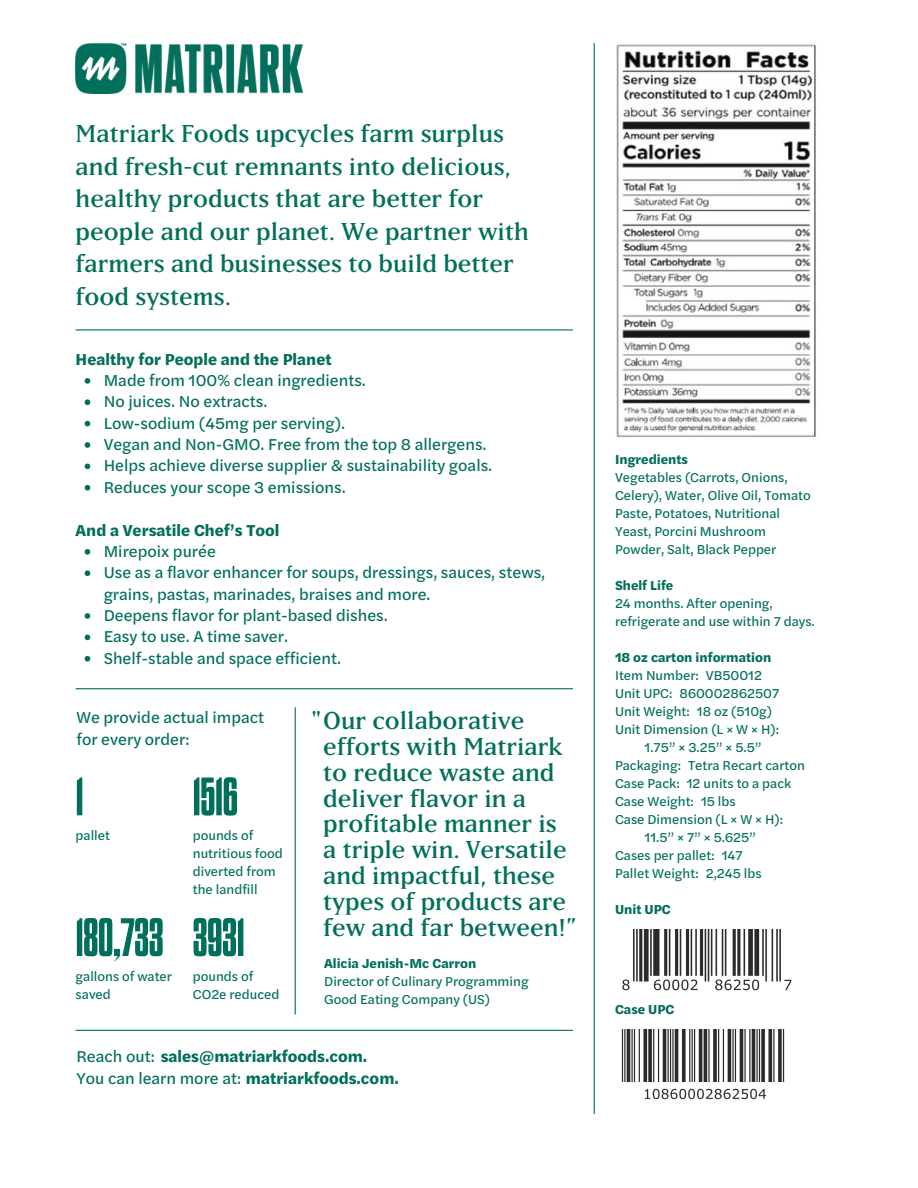
<style>
.page{position:relative;width:918px;height:1188px;background:#fff}
.page>*{position:absolute;margin:0;border:0;box-sizing:border-box;transform-origin:0 0}
.t1{font:700 expanded 54px "Dharma Gothic M";color:#006f5b}
.t2{font:24px/25.8px "Matrix 107";color:#006f5b}
.t3{font:16.5px/21.3px "Halyard Text";color:#006f5b}
.t4{font:700 16.5px "Halyard Text";color:#006f5b}
.t5{font:13.5px/18px "Halyard Text";color:#006f5b}
.t6{font:700 13.5px "Halyard Text";color:#006f5b}
.s1{font-weight:400}
.s2{font-weight:700}
</style>
<div class="page">
<img style="left:76px;top:43px;width:227px;height:51px">
<hr style="left:76px;top:329px;width:497px;height:2px;background:#006f5b">
<hr style="left:76px;top:688px;width:497px;height:1px;background:#006f5b">
<hr style="left:76px;top:1030px;width:497px;height:1px;background:#006f5b">
<hr style="left:594px;top:43px;width:1px;height:1071px;background:#006f5b">
<hr style="left:295px;top:707px;width:1px;height:307px;background:#006f5b">
<img style="left:616px;top:44px;width:200px;height:394px">
<img style="left:622px;top:930px;width:170px;height:61px">
<img style="left:621px;top:1030px;width:164px;height:52px">
<img style="left:644px;top:1088px;width:123px;height:12px">
<svg style="left:85px;top:378px;width:5px;height:6px"></svg>
<svg style="left:85px;top:399px;width:5px;height:6px"></svg>
<svg style="left:85px;top:421px;width:5px;height:5px"></svg>
<svg style="left:85px;top:442px;width:5px;height:6px"></svg>
<svg style="left:85px;top:464px;width:5px;height:5px"></svg>
<svg style="left:85px;top:485px;width:5px;height:6px"></svg>
<svg style="left:85px;top:549px;width:5px;height:6px"></svg>
<svg style="left:85px;top:570px;width:5px;height:6px"></svg>
<svg style="left:85px;top:613px;width:5px;height:6px"></svg>
<svg style="left:85px;top:635px;width:5px;height:5px"></svg>
<svg style="left:85px;top:656px;width:5px;height:6px"></svg>
<p class="t2" style="left:76px;top:120px;width:430px">Matriark Foods upcycles farm surplus</p>
<p class="t2" style="left:76px;top:149px;width:455px;line-height:32.7px">and fresh-cut remnants into delicious, healthy products that are better for people and our planet. We partner with farmers and businesses to build better food systems.</p>
<p class="t4" style="left:76px;top:347px;width:258px">Healthy for People and the Planet</p>
<p class="t3" style="left:104px;top:369px;width:264px">Made from 100% clean ingredients.</p>
<p class="t3" style="left:104px;top:390px;width:165px">No juices. No extracts.</p>
<p class="t3" style="left:104px;top:412px;width:243px">Low-sodium (45mg per serving).</p>
<p class="t3" style="left:104px;top:433px;width:384px">Vegan and Non-GMO. Free from the top 8 allergens.</p>
<p class="t3" style="left:104px;top:455px;width:390px">Helps achieve diverse supplier &amp; sustainability goals.</p>
<p class="t3" style="left:104px;top:476px;width:244px">Reduces your scope 3 emissions.</p>
<p class="t4" style="left:76px;top:518px;width:205px">And a Versatile Chef’s Tool</p>
<p class="t3" style="left:104px;top:540px;width:114px">Mirepoix purée</p>
<p class="t3" style="left:104px;top:561px;width:443px">Use as a flavor enhancer for soups, dressings, sauces, stews, grains, pastas, marinades, braises and more.</p>
<p class="t3" style="left:104px;top:604px;width:286px">Deepens flavor for plant-based dishes.</p>
<p class="t3" style="left:104px;top:626px;width:186px">Easy to use. A time saver.</p>
<p class="t3" style="left:104px;top:647px;width:239px">Shelf-stable and space efficient.</p>
<p class="t3" style="left:76px;top:707px;width:189px">We provide actual impact</p>
<p class="t3" style="left:76px;top:728px;width:115px">for every order:</p>
<p class="t1" style="left:76px;top:772px;width:9px">1</p>
<p class="t5" style="left:76px;top:826px;width:36px">pallet</p>
<p class="t1" style="left:76px;top:913px;width:89px">180,733</p>
<p class="t5" style="left:76px;top:967px;width:98px">gallons of water saved</p>
<p class="t1" style="left:193px;top:772px;width:46px">1516</p>
<p class="t5" style="left:193px;top:826px;width:91px">pounds of nutritious food diverted from the landfill</p>
<p class="t1" style="left:193px;top:913px;width:53px">3931</p>
<p class="t5" style="left:193px;top:967px;width:88px">pounds of<br>CO2e reduced</p>
<p class="t2" style="left:323px;top:707px;width:241px;text-indent:-12px">"Our collaborative efforts with Matriark</p>
<p class="t2" style="left:323px;top:759px;width:235px">to reduce waste and deliver flavor in a profitable manner is</p>
<p class="t2" style="left:323px;top:836px;width:255px">a triple win. Versatile and impactful, these types of products are few and far between!”</p>
<p class="t6" style="left:324px;top:954px;width:154px">Alicia Jenish-Mc Carron</p>
<p class="t5" style="left:324px;top:972px;width:206px">Director of Culinary Programming</p>
<p class="t5" style="left:324px;top:990px;width:167px">Good Eating Company (US)</p>
<p class="t4" style="left:76px;top:1044px;width:292px"><span class="s1">Reach out:</span> sales@matriarkfoods.com.</p>
<p class="t3" style="left:76px;top:1067px;width:324px">You can learn more at: <span class="s2">matriarkfoods.com.</span></p>
<p class="t6" style="left:615px;top:449px;width:74px">Ingredients</p>
<p class="t5" style="left:615px;top:468px;width:197px">Vegetables (Carrots, Onions,<br>Celery), Water, Olive Oil, Tomato<br>Paste, Potatoes, Nutritional<br>Yeast, Porcini Mushroom<br>Powder, Salt, Black Pepper</p>
<p class="t6" style="left:615px;top:575px;width:60px">Shelf Life</p>
<p class="t5" style="left:615px;top:594px;width:201px">24 months. After opening, refrigerate and use within 7 days.</p>
<p class="t6" style="left:615px;top:647px;width:158px">18 oz carton information</p>
<p class="t5" style="left:615px;top:666px;width:149px">Item Number: VB50012</p>
<p class="t5" style="left:615px;top:684px;width:166px">Unit UPC: 860002862507</p>
<p class="t5" style="left:615px;top:702px;width:159px">Unit Weight: 18 oz (510g)</p>
<p class="t5" style="left:615px;top:720px;width:165px">Unit Dimension (L × W × H):</p>
<p class="t5" style="left:644px;top:738px;width:119px">1.75” × 3.25” × 5.5”</p>
<p class="t5" style="left:615px;top:756px;width:191px">Packaging: Tetra Recart carton</p>
<p class="t5" style="left:615px;top:774px;width:178px">Case Pack: 12 units to a pack</p>
<p class="t5" style="left:615px;top:792px;width:122px">Case Weight: 15 lbs</p>
<p class="t5" style="left:615px;top:810px;width:170px">Case Dimension (L × W × H):</p>
<p class="t5" style="left:644px;top:828px;width:113px">11.5” × 7” × 5.625”</p>
<p class="t5" style="left:615px;top:846px;width:129px">Cases per pallet: 147</p>
<p class="t5" style="left:615px;top:864px;width:148px">Pallet Weight: 2,245 lbs</p>
<p class="t6" style="left:615px;top:899px;width:57px">Unit UPC</p>
<p class="t6" style="left:615px;top:1000px;width:61px">Case UPC</p>
</div>
